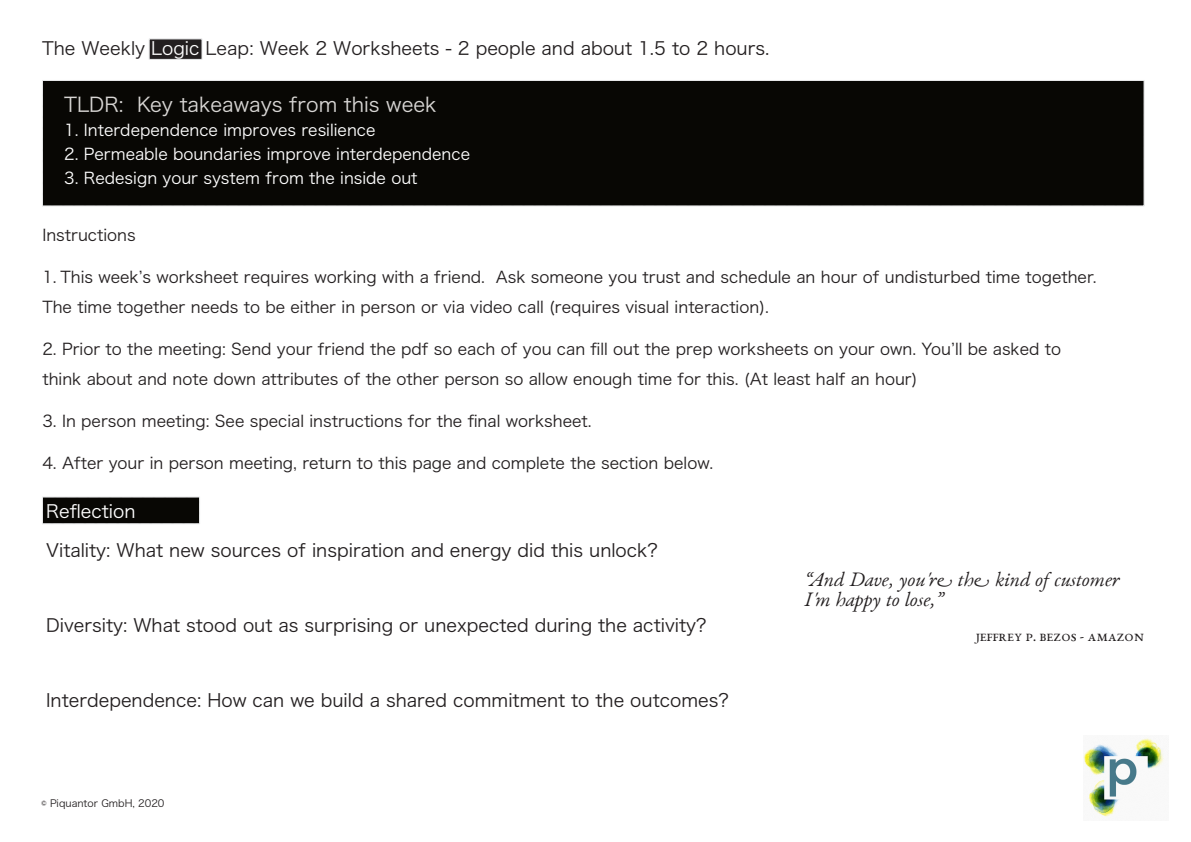
<style>
.page{position:relative;width:1191px;height:842px;background:#fff}
.page>*{position:absolute;margin:0;border:0;box-sizing:border-box;transform-origin:0 0}
.t1{font:italic 20px/20px "EB Garamond 12";color:#231f20}
.t2{font:20px "Hira Kaku Pro N W3";color:#d8d6d4}
.t3{font:18px "Hira Kaku Pro N W3";color:#231f20}
.t4{font:18px "Hira Kaku Pro N W3";color:#fff}
.t5{font:16px/30px "Hira Kaku Pro N W3";color:#231f20}
.t6{font:16px "Hira Kaku Pro N W3";color:#fff}
.t7{font:16px "EB Garamond 12 All SC";color:#231f20}
.t8{font:10px "Hira Kaku Pro N W3";color:#231f20}
.s1{color:#fff}
</style>
<div class="page">
<div style="left:42px;top:80px;width:1102px;height:126px;background:#080704;border:1px dashed #e7e8e9"></div>
<div style="left:149px;top:39px;width:53px;height:21px;background:#231f20;border:1px solid #e7e8e9"></div>
<img style="left:1083px;top:738px;width:81px;height:79px">
<div style="left:42px;top:497px;width:158px;height:27px;background:#080704;border:1px dashed #e7e8e9"></div>
<p class="t3" style="left:42px;top:40px;width:729px">The Weekly <span class="s1">Logic</span> Leap: Week 2 Worksheets - 2 people and about 1.5 to 2 hours.</p>
<p class="t2" style="left:64px;top:95px;width:374px">TLDR: Key takeaways from this week</p>
<p class="t6" style="left:64px;top:122px;width:313px">1. Interdependence improves resilience</p>
<p class="t6" style="left:64px;top:146px;width:407px">2. Permeable boundaries improve interdependence</p>
<p class="t6" style="left:64px;top:170px;width:355px">3. Redesign your system from the inside out</p>
<p class="t5" style="left:42px;top:220px;width:95px">Instructions</p>
<p class="t5" style="left:42px;top:262px;width:1055px">1. This weekʼs worksheet requires working with a friend. Ask someone you trust and schedule an hour of undisturbed time together.<br>The time together needs to be either in person or via video call (requires visual interaction).</p>
<p class="t5" style="left:42px;top:334px;width:1020px">2. Prior to the meeting: Send your friend the pdf so each of you can fill out the prep worksheets on your own. Youʼll be asked to think about and note down attributes of the other person so allow enough time for this. (At least half an hour)</p>
<p class="t5" style="left:42px;top:406px;width:551px">3. In person meeting: See special instructions for the final worksheet.</p>
<p class="t5" style="left:42px;top:448px;width:672px">4. After your in person meeting, return to this page and complete the section below.</p>
<p class="t4" style="left:46px;top:502px;width:91px">Reflection</p>
<p class="t3" style="left:46px;top:541px;width:613px">Vitality: What new sources of inspiration and energy did this unlock?</p>
<p class="t3" style="left:46px;top:616px;width:662px">Diversity: What stood out as surprising or unexpected during the activity?</p>
<p class="t3" style="left:46px;top:691px;width:684px">Interdependence: How can we build a shared commitment to the outcomes?</p>
<p class="t8" style="left:41px;top:798px;width:125px">© Piquantor GmbH, 2020</p>
<p class="t1" style="left:804px;top:572px;width:317px">“And Dave, you're the kind of customer<br>I'm happy to lose,”</p>
<p class="t7" style="left:975px;top:629px;width:170px">Jeffrey P. Bezos - Amazon</p>
</div>
